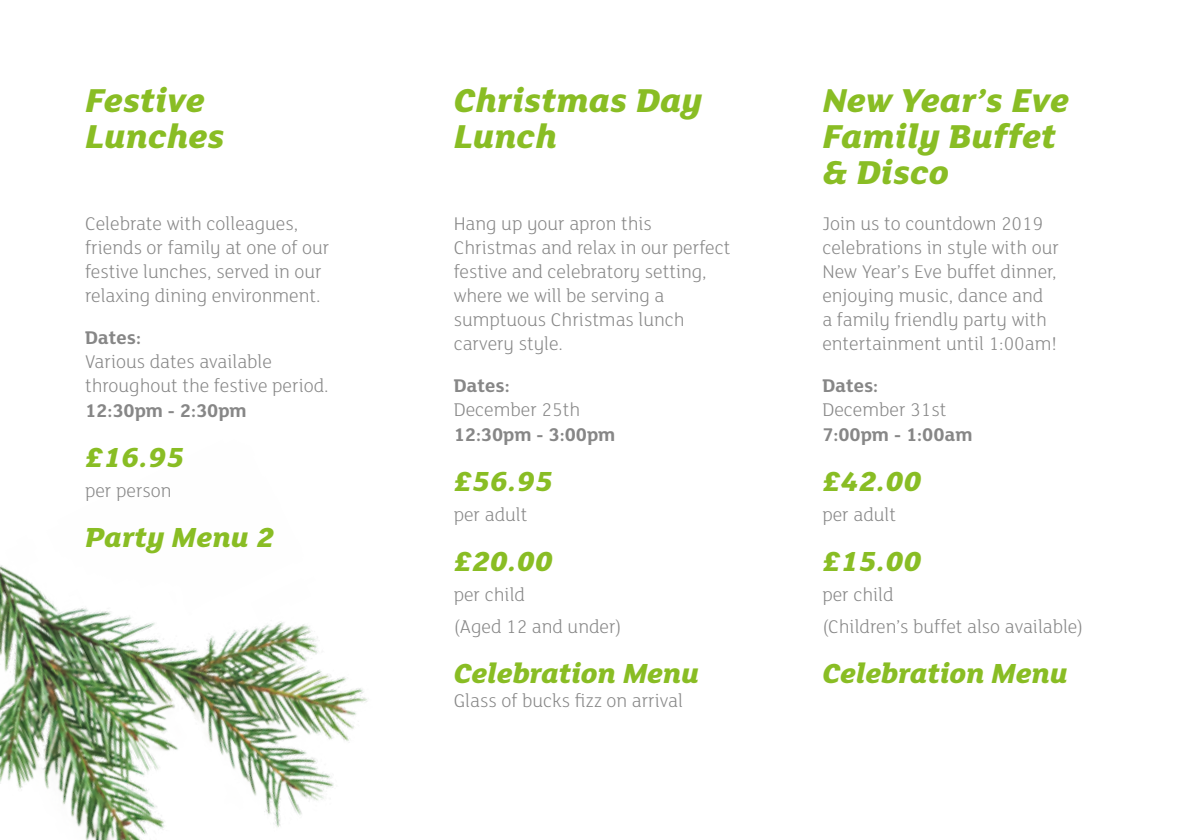
<style>
.page{position:relative;width:1191px;height:840px;background:#fff}
.page>*{position:absolute;margin:0;border:0;box-sizing:border-box;transform-origin:0 0}
.t1{font:italic 800 36px/36px "FS Lola";color:#89bd24}
.t2{font:italic 800 30px "FS Lola";letter-spacing:-.01em;color:#89bd24}
.t3{font:300 20px/24px "FS Lola";color:#878787}
.t4{font:700 20px "FS Lola";color:#878787}
</style>
<div class="page">
<img style="left:0;top:565px;width:367px;height:274px">
<h1 class="t1" style="left:85px;top:80px;width:141px">Festive<br>Lunches</h1>
<p class="t3" style="left:85px;top:211px;width:246px">Celebrate with colleagues, friends or family at one of our festive lunches, served in our relaxing dining environment.</p>
<p class="t4" style="left:85px;top:324px;width:57px">Dates:</p>
<p class="t3" style="left:85px;top:349px;width:245px">Various dates available throughout the festive period.</p>
<p class="t4" style="left:85px;top:396px;width:163px">12:30pm - 2:30pm</p>
<h2 class="t2" style="left:85px;top:436px;width:101px">£16.95</h2>
<p class="t3" style="left:85px;top:477px;width:88px">per person</p>
<h2 class="t2" style="left:85px;top:516px;width:190px">Party Menu 2</h2>
<h1 class="t1" style="left:454px;top:80px;width:250px">Christmas Day<br>Lunch</h1>
<p class="t3" style="left:454px;top:211px;width:278px">Hang up your apron this<br>Christmas and relax in our perfect festive and celebratory setting, where we will be serving a sumptuous Christmas lunch carvery style.</p>
<p class="t4" style="left:454px;top:372px;width:57px">Dates:</p>
<p class="t3" style="left:454px;top:397px;width:128px">December 25th</p>
<p class="t4" style="left:454px;top:420px;width:163px">12:30pm - 3:00pm</p>
<h2 class="t2" style="left:454px;top:460px;width:101px">£56.95</h2>
<p class="t3" style="left:454px;top:501px;width:75px">per adult</p>
<h2 class="t2" style="left:454px;top:540px;width:101px">£20.00</h2>
<p class="t3" style="left:454px;top:577px;width:169px;line-height:32px">per child<br>(Aged 12 and under)</p>
<h2 class="t2" style="left:454px;top:652px;width:247px">Celebration Menu</h2>
<p class="t3" style="left:454px;top:687px;width:231px">Glass of bucks fizz on arrival</p>
<h1 class="t1" style="left:822px;top:80px;width:248px">New Year’s Eve<br>Family Buffet &amp; Disco</h1>
<p class="t3" style="left:822px;top:211px;width:238px">Join us to countdown 2019 celebrations in style with our<br>New Year’s Eve buffet dinner, enjoying music, dance and<br>a family friendly party with entertainment until 1:00am!</p>
<p class="t4" style="left:822px;top:372px;width:57px">Dates:</p>
<p class="t3" style="left:822px;top:397px;width:125px">December 31st</p>
<p class="t4" style="left:822px;top:420px;width:152px">7:00pm - 1:00am</p>
<h2 class="t2" style="left:822px;top:460px;width:101px">£42.00</h2>
<p class="t3" style="left:822px;top:501px;width:75px">per adult</p>
<h2 class="t2" style="left:822px;top:540px;width:101px">£15.00</h2>
<p class="t3" style="left:822px;top:577px;width:262px;line-height:32px">per child<br>(Children’s buffet also available)</p>
<h2 class="t2" style="left:822px;top:652px;width:247px">Celebration Menu</h2>
</div>
